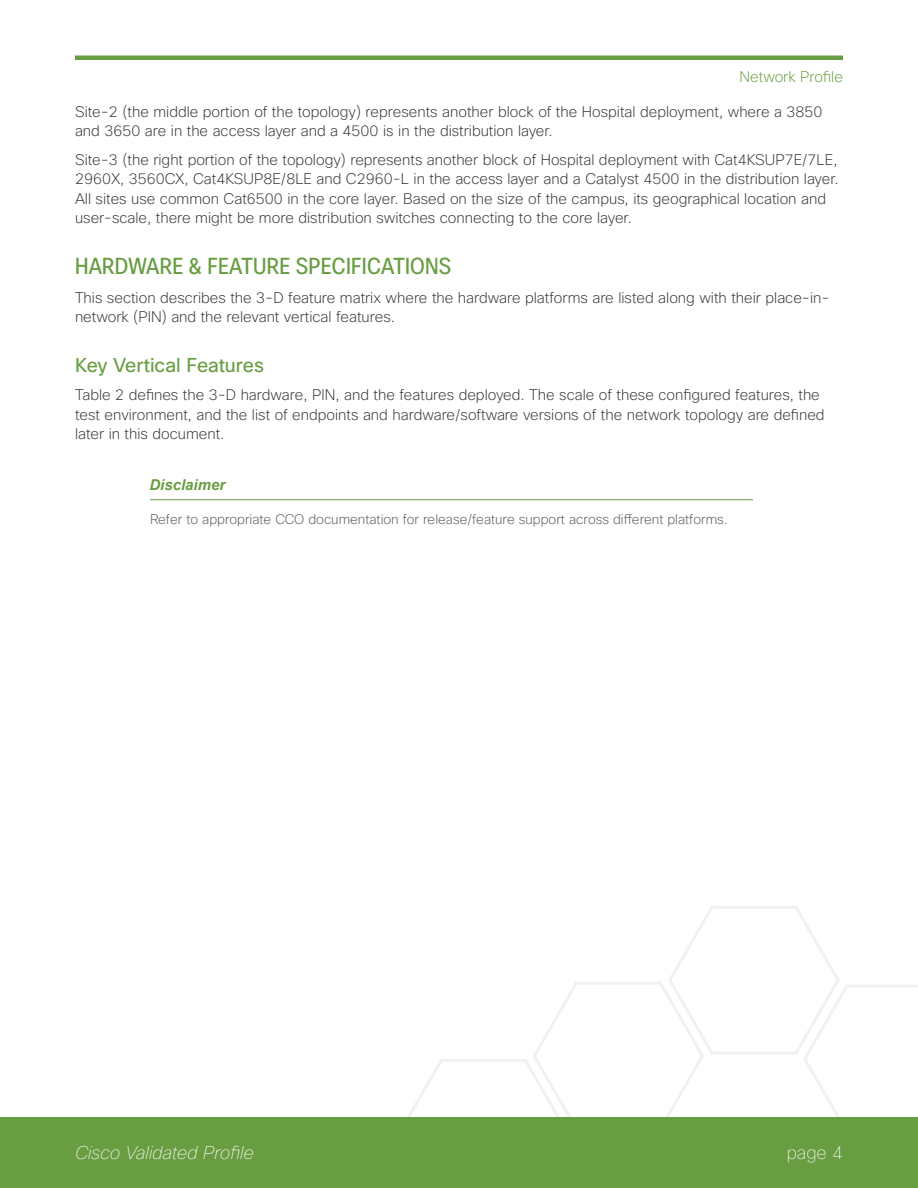
<style>
.page{position:relative;width:918px;height:1188px;background:#fff}
.page>*{position:absolute;margin:0;border:0;box-sizing:border-box;transform-origin:0 0}
.t1{font:condensed 22.5px "Cisco Sans";letter-spacing:.01em;color:#689d41}
.t2{font:19.5px "Cisco Sans";letter-spacing:-.005em;color:#689d41}
.t3{font:italic 100 18px "Cisco Sans";color:#fff}
.t4{font:100 18px "Cisco Sans";color:#fff}
.t5{font:200 15px/19.5px "Cisco Sans";color:#323232}
.t6{font:200 15px "Cisco Sans";color:#689d41}
.t7{font:italic 700 15px "Arial";color:#689d41}
.t8{font:200 13.5px "Cisco Sans";color:#54575b}
</style>
<div class="page">
<svg style="left:396px;top:906px;width:522px;height:212px"></svg>
<div style="left:0;top:1118px;width:918px;height:70px;background:#689d41"></div>
<hr style="left:75px;top:56px;width:768px;height:4px;background:#689d41">
<hr style="left:150px;top:499px;width:603px;height:1px;background:#689d41">
<p class="t6" style="left:740px;top:68px;width:105px">Network Profile</p>
<p class="t5" style="left:75px;top:102px;width:749px">Site-2 (the middle portion of the topology) represents another block of the Hospital deployment, where a 3850 and 3650 are in the access layer and a 4500 is in the distribution layer.</p>
<p class="t5" style="left:75px;top:150px;width:765px">Site-3 (the right portion of the topology) represents another block of Hospital deployment with Cat4KSUP7E/7LE, 2960X, 3560CX, Cat4KSUP8E/8LE and C2960-L in the access layer and a Catalyst 4500 in the distribution layer.<br>All sites use common Cat6500 in the core layer. Based on the size of the campus, its geographical location and user-scale, there might be more distribution switches connecting to the core layer.</p>
<h1 class="t1" style="left:75px;top:252px;width:364px">HARDWARE &amp; FEATURE SPECI FICATIONS</h1>
<p class="t5" style="left:75px;top:288px;width:756px">This section describes the 3-D feature matrix where the hardware platforms are listed along with their place-in&shy;network (PIN) and the relevant vertical features.</p>
<h2 class="t2" style="left:75px;top:353px;width:190px">Key Vertical Features</h2>
<p class="t5" style="left:75px;top:385px;width:751px">Table 2 defines the 3-D hardware, PIN, and the features deployed. The scale of these configured features, the test environment, and the list of endpoints and hardware/software versions of the network topology are defined later in this document.</p>
<p class="t7" style="left:149px;top:474px;width:77px">Disclaimer</p>
<p class="t8" style="left:150px;top:511px;width:579px">Refer to appropriate CCO documentation for release/feature support across different platforms.</p>
<p class="t3" style="left:75px;top:1141px;width:180px">Cisco Validated Profile</p>
<p class="t4" style="left:787px;top:1141px;width:58px">page 4</p>
</div>
